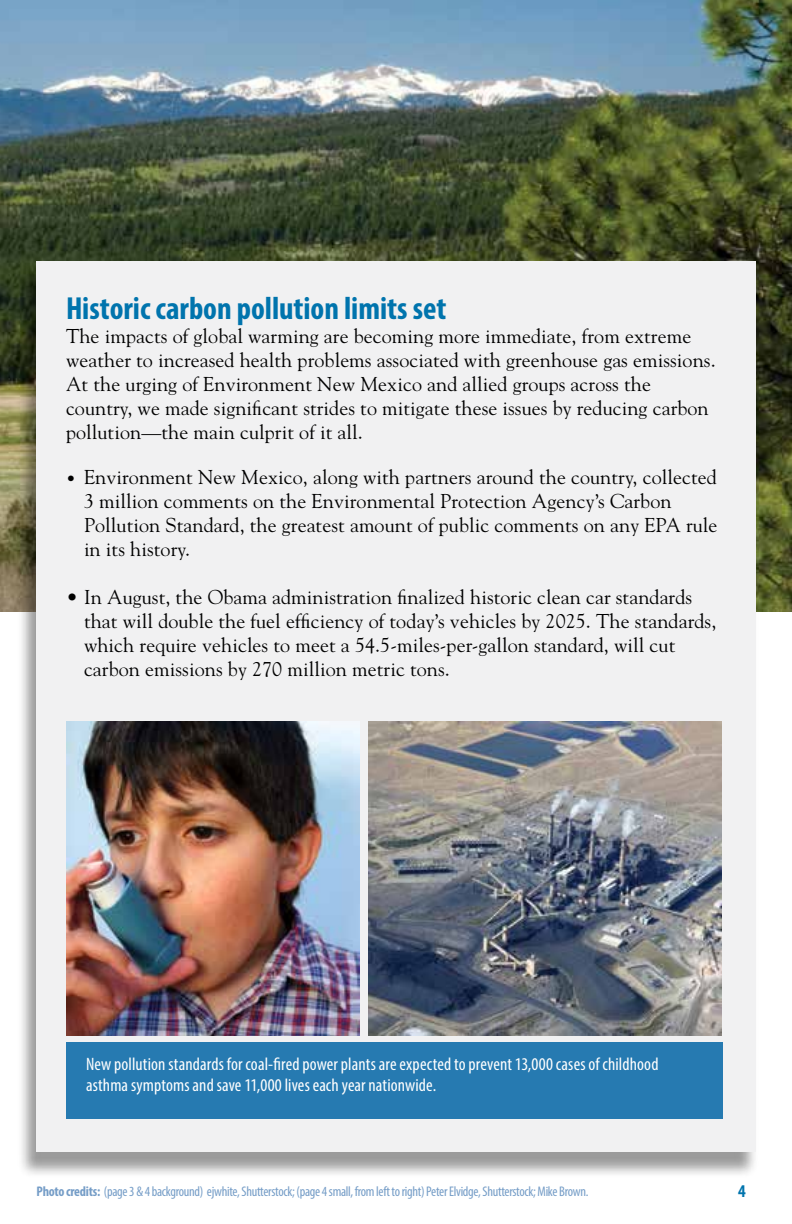
<style>
.page{position:relative;width:792px;height:1224px;background:#fff}
.page>*{position:absolute;margin:0;border:0;box-sizing:border-box;transform-origin:0 0}
.t1{font:700 condensed 32px "Myriad Pro";color:#0074ad}
.t2{font:20px/24px "Goudy";letter-spacing:.005em;color:#000}
.t3{font:condensed 18px/21.6px "Myriad Pro";letter-spacing:.01em;color:#fff}
.t4{font:700 condensed 18px "Myriad Pro";color:#0074ad}
.t5{font:condensed 14px "Myriad Pro";letter-spacing:-.02em;color:#759dc7}
.s1{font-size:16px}
.s2{font-weight:700}
</style>
<div class="page">
<img style="left:0;top:0;width:792px;height:612px">
<div style="left:17px;top:265px;width:743px;height:913px;background:#000;opacity:.4"></div>
<div style="left:36px;top:261px;width:720px;height:891px;background:#f1f1f2"></div>
<div style="left:66px;top:1042px;width:657px;height:76px;background:#267ab1"></div>
<img style="left:66px;top:722px;width:294px;height:314px">
<img style="left:368px;top:722px;width:354px;height:314px">
<h1 class="t1" style="left:66px;top:288px;width:382px">Historic carbon pollution limits set</h1>
<p class="t2" style="left:66px;top:324px;width:651px">The impacts of global warming are becoming more immediate, from extreme weather to increased health problems associated with greenhouse gas emissions.<br>At the urging of Environment New Mexico and allied groups across the country, we made significant strides to mitigate these issues by reducing carbon pollution—the main culprit of it all.</p>
<p class="t2" style="left:84px;top:465px;width:635px;text-indent:-18px"><span class="s1">•</span> Environment New Mexico, along with partners around the country, collected 3 million comments on the Environmental Protection Agency’s Carbon Pollution Standard, the greatest amount of public comments on any EPA rule in its history.</p>
<p class="t2" style="left:84px;top:585px;width:634px;text-indent:-18px">• In August, the Obama administration finalized historic clean car standards that will double the fuel efficiency of today’s vehicles by 2025. The standards, which require vehicles to meet a 54.5-miles-per-gallon standard, will cut carbon emissions by 270 million metric tons.</p>
<p class="t3" style="left:86px;top:1053px;width:574px">New pollution standards for coal-fired power plants are expected to prevent 13,000 cases of childhood asthma symptoms and save 11,000 lives each year nationwide.</p>
<p class="t5" style="left:37px;top:1183px;width:553px"><span class="s2">Photo credits:</span> (page 3 &amp; 4 background) ejwhite, Shutterstock; (page 4 small, from left to right) Peter Elvidge, Shutterstock; Mike Brown.</p>
<p class="t4" style="left:738px;top:1180px;width:9px">4</p>
</div>
